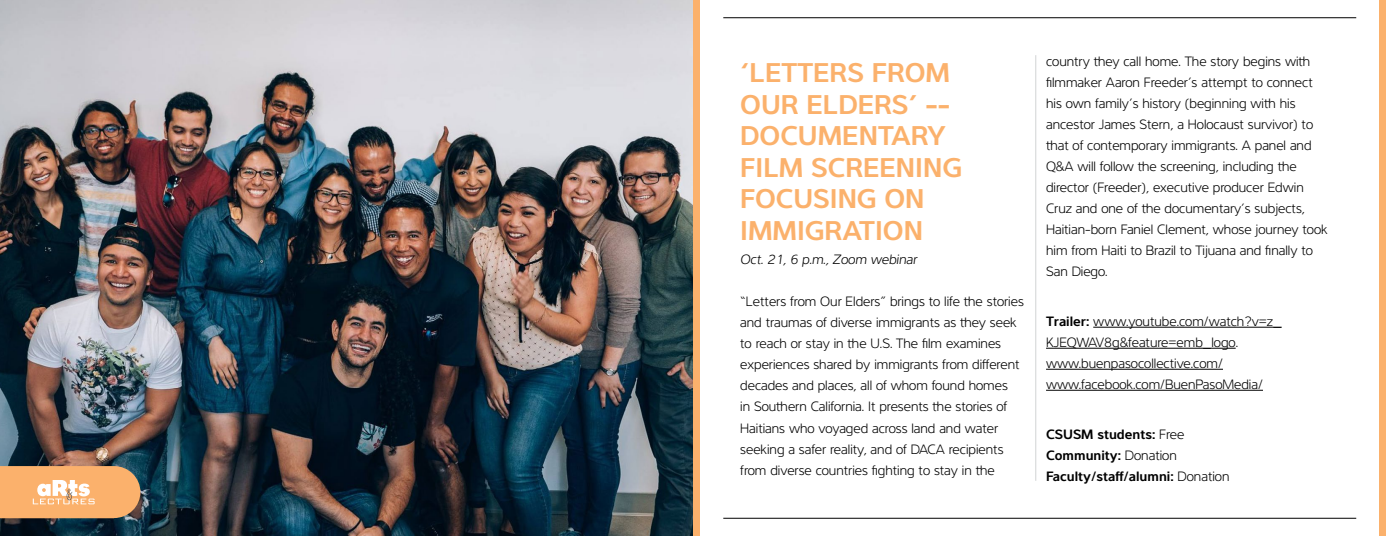
<style>
.page{position:relative;width:1386px;height:536px;background:#fff}
.page>*{position:absolute;margin:0;border:0;box-sizing:border-box;transform-origin:0 0}
.t1{font:700 28px/31.5px "Interval Sans Pro Sem";color:#fbb16c}
.t2{font:300 14px/21px "Interval Sans Pro";color:#000}
.t3{font:700 14px/21px "Interval Sans Pro Sem";color:#000}
.t4{font:italic 300 14px "Interval Sans Pro";color:#000}
.s1{font-family:"Interval Sans Pro Sem";font-weight:700}
.s2{font-family:"Interval Sans Pro";font-weight:300}
</style>
<div class="page">
<hr style="left:723px;top:17px;width:633px;height:1px;background:#000">
<hr style="left:723px;top:517px;width:633px;height:1px;background:#000">
<hr style="left:1035px;top:55px;width:1px;height:425px;background:#d1d3d4">
<div style="left:693px;top:0;width:6px;height:536px;background:#fbb16c"></div>
<div style="left:1380px;top:0;width:6px;height:536px;background:#fbb16c"></div>
<hr style="left:1093px;top:327px;width:189px;height:1px;background:#000">
<hr style="left:1046px;top:348px;width:190px;height:1px;background:#000">
<hr style="left:1046px;top:369px;width:177px;height:1px;background:#000">
<hr style="left:1046px;top:390px;width:217px;height:1px;background:#000">
<img style="left:0;top:0;width:693px;height:536px">
<svg style="left:0;top:466px;width:140px;height:52px;background:#f3b378"></svg>
<h2 class="t1" style="left:740px;top:54px;width:223px">‘LETTERS FROM<br>OUR ELDERS’ --<br>DOCUMENTARY<br>FILM SCREENING<br>FOCUSING ON<br>IMMIGRATION</h2>
<p class="t4" style="left:740px;top:249px;width:178px">Oct. 21, 6 p.m., Zoom webinar</p>
<p class="t2" style="left:740px;top:290px;width:285px">“Letters from Our Elders” brings to life te stories and traumas of diverse immigrants as tey seek to reach or stay in te U.S. The flm examines experiences shared by immigrants from diferent decades and places, all of whom found homes<br>in Soutern California. It presents te stories of Haitians who voyaged across land and water seeking a safer reality, and of DACA recipients from diverse countries fghting to stay in te</p>
<p class="t2" style="left:1046px;top:49px;width:283px">country tey call home. The story begins wit flmmaker Aaron Freeder’s attempt to connect his own family’s history (beginning wit his ancestor James Stern, a Holocaust survivor) to tat of contemporary immigrants. A panel and Q&amp;A will follow te screening, including te director (Freeder), executive producer Edwin Cruz and one of te documentary’s subjects, Haitian-born Faniel Clement, whose journey took him from Haiti to Brazil to Tijuana and fnally to San Diego.</p>
<p class="t2" style="left:1046px;top:309px;width:237px"><span class="s1">Trailer:</span> www.youtube.com/watch?v=z_ KJEQWAV8g&amp;feature=emb_logo. www.buenpasocollective.com/ www.facebook.com/BuenPasoMedia/</p>
<p class="t3" style="left:1046px;top:422px;width:185px">CSUSM students: <span class="s2">Free<br></span>Community: <span class="s2">Donation<br></span>Faculty/staf/alumni: <span class="s2">Donation</span></p>
</div>
